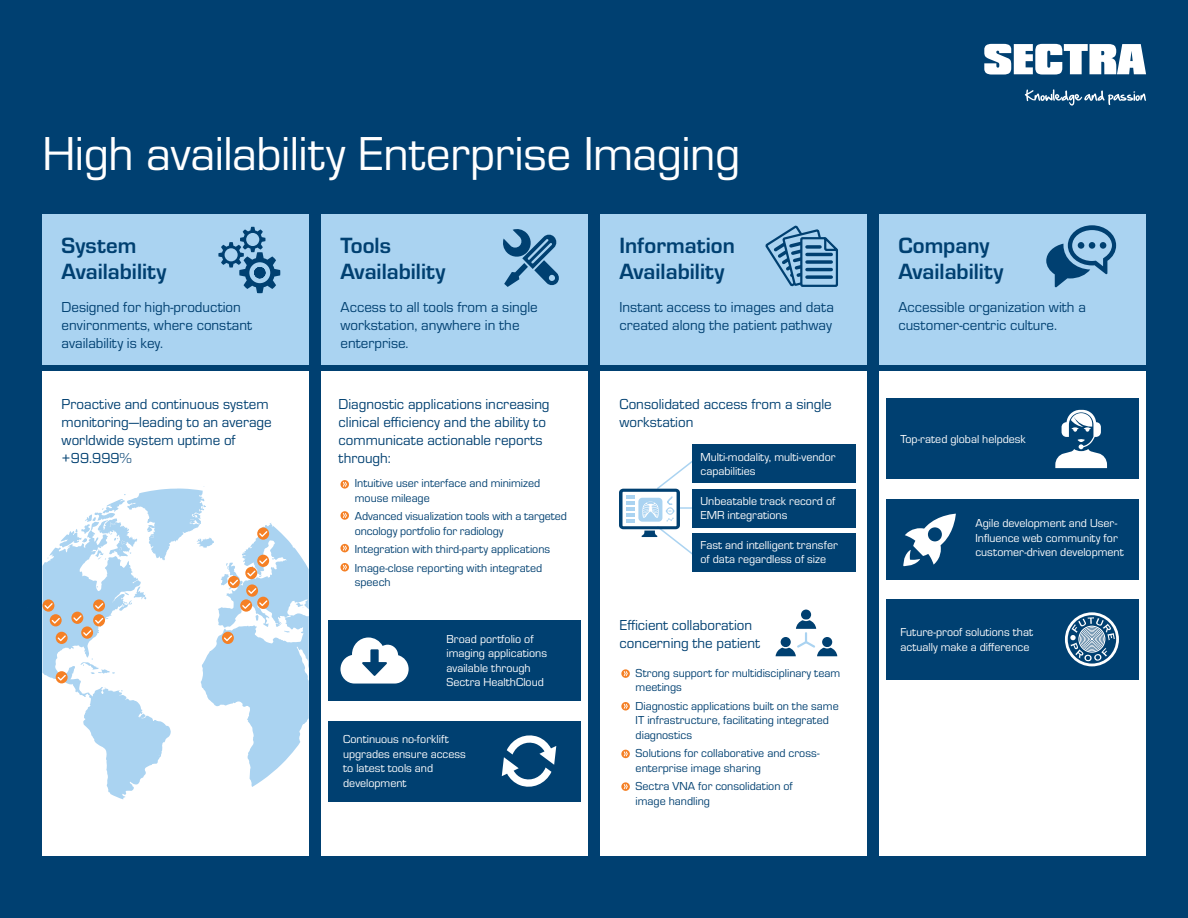
<style>
.page{position:relative;width:1188px;height:918px;background:#004071}
.page>*{position:absolute;margin:0;border:0;box-sizing:border-box;transform-origin:0 0}
.t1{font:49.35px "Eurostile";letter-spacing:-.01em;color:#fff}
.t2{font:700 22.95px/25.5px "Eurostile";color:#004071}
.t3{font:15px/18px "Eurostile";color:#004071}
.t4{font:12px/14.4px "Eurostile";color:#004071}
.t5{font:12px/14.4px "Eurostile";color:#fff}
.t6{font:700 2.55px "Arial";color:#aad3f1}
</style>
<div class="page">
<svg style="left:984px;top:44px;width:162px;height:31px"></svg>
<svg style="left:1025px;top:89px;width:121px;height:17px"></svg>
<div style="left:43px;top:371px;width:266px;height:484px;background:#fff"></div>
<div style="left:321px;top:371px;width:267px;height:484px;background:#fff"></div>
<div style="left:600px;top:371px;width:267px;height:484px;background:#fff"></div>
<div style="left:879px;top:371px;width:266px;height:484px;background:#fff"></div>
<div style="left:328px;top:620px;width:253px;height:81px;background:#004071"></div>
<div style="left:886px;top:599px;width:253px;height:81px;background:#004071"></div>
<div style="left:886px;top:500px;width:253px;height:80px;background:#004071"></div>
<div style="left:886px;top:399px;width:253px;height:80px;background:#004071"></div>
<div style="left:692px;top:444px;width:164px;height:39px;background:#004071"></div>
<div style="left:692px;top:489px;width:164px;height:38px;background:#004071"></div>
<div style="left:692px;top:533px;width:164px;height:39px;background:#004071"></div>
<div style="left:328px;top:721px;width:253px;height:80px;background:#004071"></div>
<div style="left:43px;top:215px;width:266px;height:150px;background:#aad3f1"></div>
<div style="left:321px;top:215px;width:267px;height:150px;background:#aad3f1"></div>
<div style="left:600px;top:215px;width:267px;height:150px;background:#aad3f1"></div>
<div style="left:879px;top:215px;width:266px;height:150px;background:#aad3f1"></div>
<svg style="left:218px;top:227px;width:62px;height:66px"></svg>
<svg style="left:503px;top:229px;width:56px;height:58px"></svg>
<svg style="left:765px;top:225px;width:73px;height:62px"></svg>
<svg style="left:807px;top:245px;width:13px;height:4px"></svg>
<hr style="left:807px;top:253px;width:24px;height:3px;background:#004071">
<svg style="left:807px;top:260px;width:24px;height:4px"></svg>
<hr style="left:807px;top:268px;width:24px;height:3px;background:#004071">
<svg style="left:807px;top:275px;width:24px;height:4px"></svg>
<svg style="left:1046px;top:225px;width:70px;height:63px"></svg>
<svg style="left:43px;top:486px;width:266px;height:313px"></svg>
<svg style="left:340px;top:480px;width:9px;height:9px"></svg>
<svg style="left:343px;top:482px;width:4px;height:5px"></svg>
<svg style="left:621px;top:669px;width:9px;height:9px"></svg>
<svg style="left:624px;top:671px;width:4px;height:5px"></svg>
<svg style="left:340px;top:511px;width:9px;height:9px"></svg>
<svg style="left:343px;top:513px;width:4px;height:5px"></svg>
<svg style="left:621px;top:702px;width:9px;height:9px"></svg>
<svg style="left:624px;top:704px;width:4px;height:5px"></svg>
<svg style="left:340px;top:544px;width:9px;height:8px"></svg>
<svg style="left:343px;top:546px;width:4px;height:5px"></svg>
<svg style="left:621px;top:750px;width:9px;height:8px"></svg>
<svg style="left:624px;top:751px;width:4px;height:6px"></svg>
<svg style="left:621px;top:782px;width:9px;height:9px"></svg>
<svg style="left:624px;top:784px;width:4px;height:5px"></svg>
<svg style="left:340px;top:563px;width:9px;height:9px"></svg>
<svg style="left:343px;top:565px;width:4px;height:5px"></svg>
<svg style="left:340px;top:637px;width:69px;height:47px"></svg>
<svg style="left:502px;top:735px;width:54px;height:52px"></svg>
<div style="left:801px;top:610px;width:10px;height:10px;background:#004071;border-radius:50%"></div>
<svg style="left:776px;top:620px;width:61px;height:36px"></svg>
<svg style="left:619px;top:461px;width:77px;height:94px"></svg>
<svg style="left:1065px;top:612px;width:54px;height:54px"></svg>
<svg style="left:1055px;top:410px;width:52px;height:58px"></svg>
<svg style="left:903px;top:514px;width:53px;height:53px"></svg>
<h1 class="t1" style="left:43px;top:120px;width:699px">High availability Enterprise Imaging</h1>
<h2 class="t2" style="left:62px;top:231px;width:106px">System<br>Availability</h2>
<h2 class="t2" style="left:341px;top:231px;width:106px">Tools<br>Availability</h2>
<h2 class="t2" style="left:619px;top:231px;width:117px">Information<br>Availability</h2>
<h2 class="t2" style="left:898px;top:231px;width:106px">Company<br>Availability</h2>
<p class="t3" style="left:62px;top:297px;width:192px">Designed for high-production environments, where constant availability is key.</p>
<p class="t3" style="left:341px;top:297px;width:199px">Access to all tools from a single workstation, anywhere in the enterprise.</p>
<p class="t3" style="left:619px;top:297px;width:216px">Instant access to images and data created along the patient pathway</p>
<p class="t3" style="left:898px;top:297px;width:189px">Accessible organization with a customer-centric culture.</p>
<p class="t3" style="left:62px;top:394px;width:212px">Proactive and continuous system monitoring—leading to an average worldwide system uptime of +99.999%</p>
<p class="t3" style="left:339px;top:394px;width:213px">Diagnostic applications increasing clinical efficiency and the ability to communicate actionable reports through:</p>
<p class="t4" style="left:355px;top:475px;width:187px">Intuitive user interface and minimized mouse mileage</p>
<p class="t4" style="left:355px;top:508px;width:214px">Advanced visualization tools with a targeted oncology portfolio for radiology</p>
<p class="t4" style="left:355px;top:539px;width:197px;line-height:18.6px">Integration with third-party applications<br>Image-close reporting with integrated</p>
<p class="t4" style="left:355px;top:575px;width:37px">speech</p>
<p class="t5" style="left:447px;top:631px;width:102px">Broad portfolio of imaging applications available through<br>Sectra HealthCloud</p>
<p class="t5" style="left:343px;top:732px;width:124px">Continuous no-forklift upgrades ensure access to latest tools and development</p>
<p class="t3" style="left:619px;top:394px;width:214px">Consolidated access from a single workstation</p>
<p class="t6" style="left:668px;top:509px;width:5px">3D</p>
<p class="t5" style="left:701px;top:449px;width:136px">Multi-modality, multi-vendor capabilities</p>
<p class="t5" style="left:701px;top:493px;width:136px">Unbeatable track record of<br>EMR integrations</p>
<p class="t5" style="left:701px;top:537px;width:139px">Fast and intelligent transfer of data regardless of size</p>
<p class="t3" style="left:619px;top:616px;width:142px">Efficient collaboration concerning the patient</p>
<p class="t4" style="left:636px;top:665px;width:206px">Strong support for multidisciplinary team meetings</p>
<p class="t4" style="left:636px;top:698px;width:205px">Diagnostic applications built on the same<br>IT infrastructure, facilitating integrated diagnostics</p>
<p class="t4" style="left:636px;top:746px;width:185px">Solutions for collaborative and cross&shy;enterprise image sharing</p>
<p class="t4" style="left:636px;top:779px;width:159px">Sectra VNA for consolidation of image handling</p>
<p class="t5" style="left:900px;top:431px;width:127px">Top-rated global helpdesk</p>
<p class="t5" style="left:975px;top:515px;width:150px">Agile development and User-<br>Influence web community for customer-driven development</p>
<p class="t5" style="left:900px;top:624px;width:134px">Future-proof solutions that actually make a difference</p>
</div>
